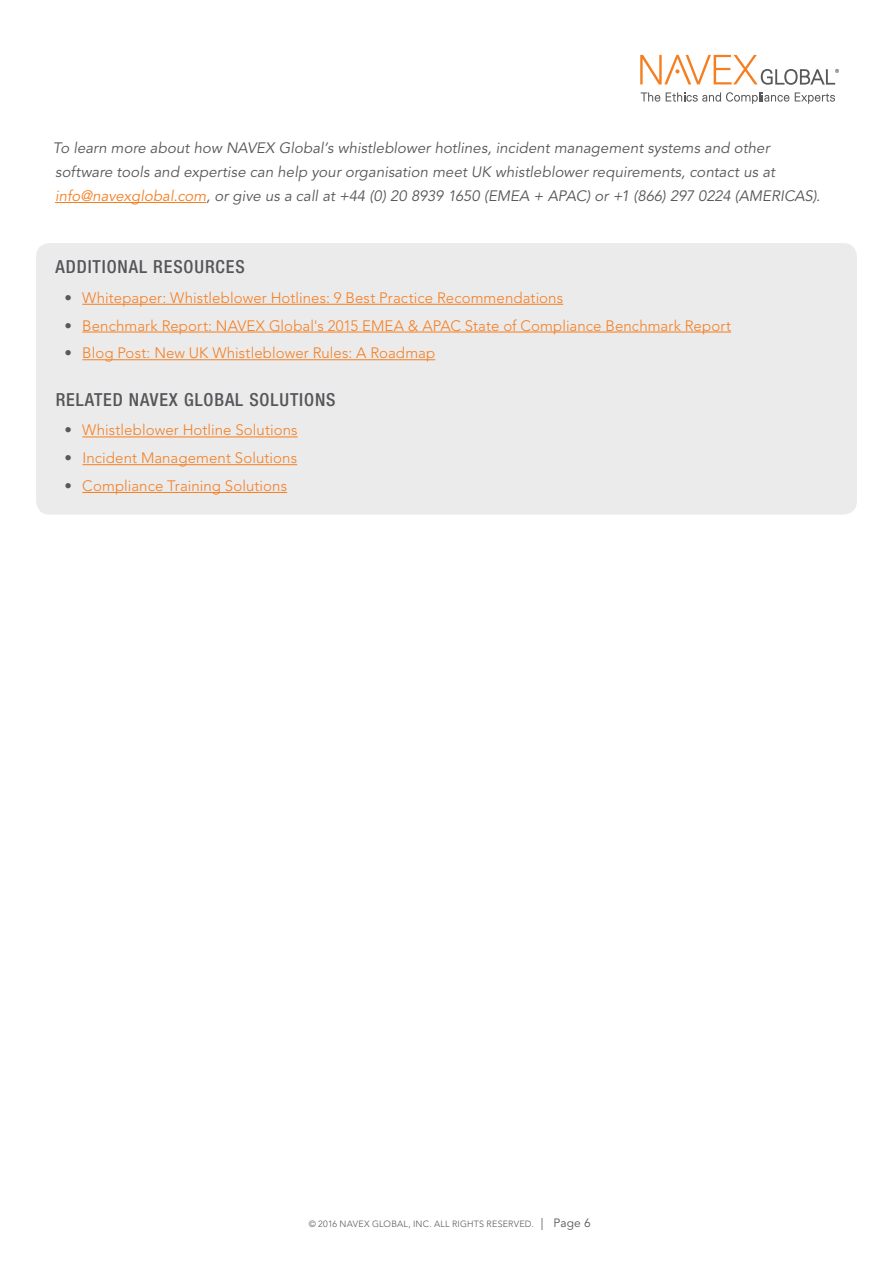
<style>
.page{position:relative;width:893px;height:1263px;background:#fff}
.page>*{position:absolute;margin:0;border:0;box-sizing:border-box;transform-origin:0 0}
.t1{font:500 condensed 18px "Helvetica Neue LT Std";letter-spacing:.05em;color:#56565a}
.t2{font:italic 15px/24px "Avenir LT Std";letter-spacing:.005em;color:#56565a}
.t3{font:300 15px "Avenir LT Std";letter-spacing:.005em;color:#f57e20}
.t4{font:300 9px "Avenir LT Std";letter-spacing:.02em;color:#58595b}
.s1{color:#f57e20}
.s2{color:#58595b}
.s3{font-weight:400;font-size:12px}
</style>
<div class="page">
<svg style="left:641px;top:92px;width:19px;height:10px"></svg>
<svg style="left:666px;top:92px;width:123px;height:12px"></svg>
<svg style="left:795px;top:92px;width:40px;height:12px"></svg>
<svg style="left:640px;top:55px;width:199px;height:30px"></svg>
<div style="left:36px;top:243px;width:821px;height:272px;background:#ebebec;border-radius:14px"></div>
<hr style="left:55px;top:202px;width:151px;height:1px;background:#f57e20">
<hr style="left:82px;top:304px;width:481px;height:1px;background:#f57e20">
<hr style="left:82px;top:332px;width:649px;height:1px;background:#f57e20">
<hr style="left:82px;top:359px;width:353px;height:1px;background:#f57e20">
<hr style="left:82px;top:437px;width:216px;height:1px;background:#f57e20">
<hr style="left:82px;top:464px;width:215px;height:1px;background:#f57e20">
<hr style="left:82px;top:492px;width:205px;height:1px;background:#f57e20">
<p class="t2" style="left:53px;top:136px;width:769px">To learn more about how NAVEX Global’s whistleblower hotlines, incident management systems and other software tools and expertise can help your organisation meet UK whistleblower requirements, contact us at <span class="s1">info@navexglobal.com</span>, or give us a call at +44 (0) 20 8939 1650 (EMEA + APAC) or +1 (866) 297 0224 (AMERICAS).</p>
<p class="t1" style="left:56px;top:256px;width:191px">ADDITIONAL RESOURCES</p>
<p class="t3" style="left:65px;top:289px;width:500px"><span class="s2">•</span> Whitepaper: Whistleblower Hotlines: 9 Best Practice Recommendations</p>
<p class="t3" style="left:65px;top:317px;width:668px"><span class="s2">•</span> Benchmark Report: NAVEX Global's 2015 EMEA &amp; APAC State of Compliance Benchmark Report</p>
<p class="t3" style="left:65px;top:344px;width:372px"><span class="s2">•</span> Blog Post: New UK Whistleblower Rules: A Roadmap</p>
<p class="t1" style="left:56px;top:388px;width:281px">RELATED NAVEX GLOBAL SOLUTIONS</p>
<p class="t3" style="left:65px;top:421px;width:235px"><span class="s2">•</span> Whistleblower Hotline Solutions</p>
<p class="t3" style="left:65px;top:449px;width:234px"><span class="s2">•</span> Incident Management Solutions</p>
<p class="t3" style="left:65px;top:477px;width:224px"><span class="s2">•</span> Compliance Training Solutions</p>
<p class="t4" style="left:309px;top:1218px;width:284px">© 2016 NAVEX GLOBAL, INC. ALL RIGHTS RESERVED. <span class="s3">| Page 6</span></p>
</div>
